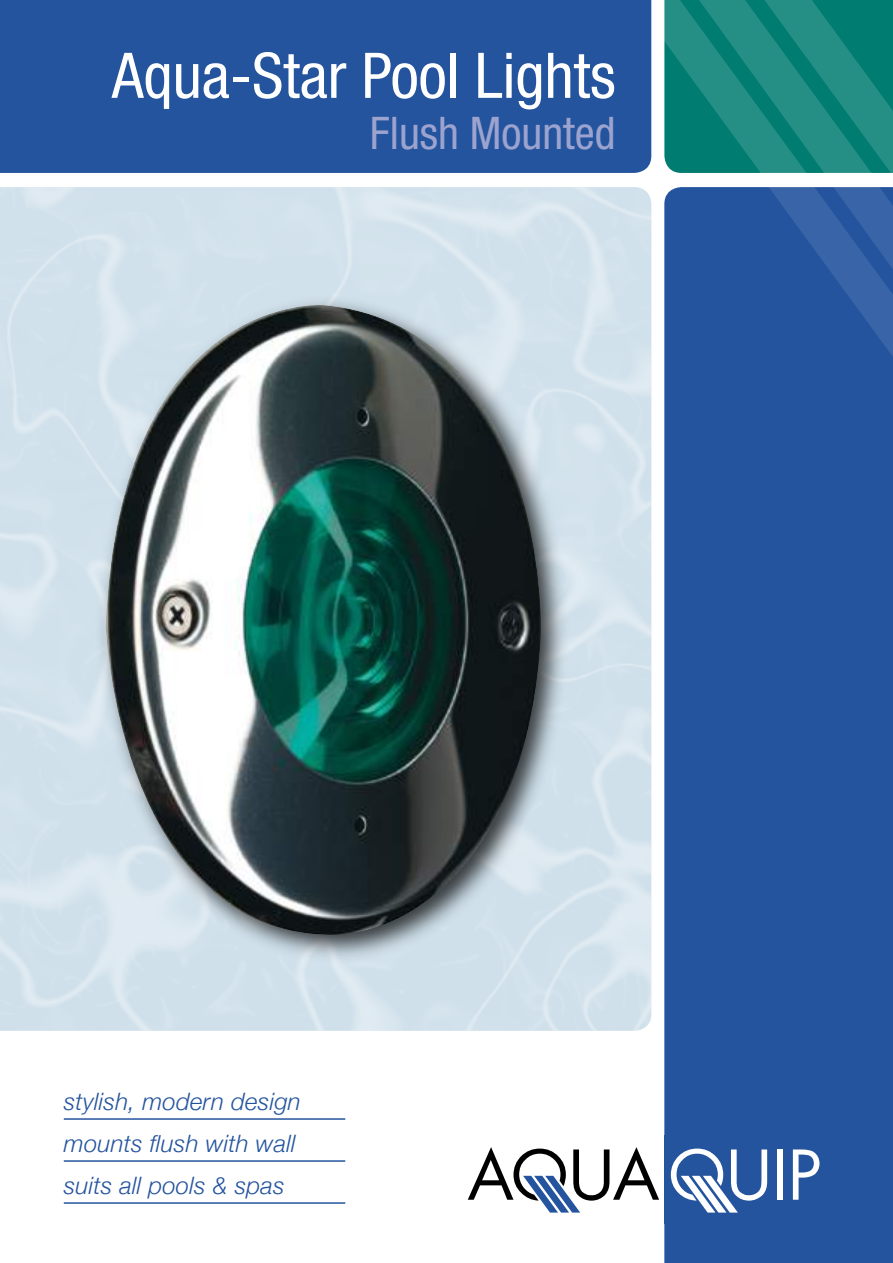
<style>
.page{position:relative;width:893px;height:1263px;background:#fff}
.page>*{position:absolute;margin:0;border:0;box-sizing:border-box;transform-origin:0 0}
.t1{font:condensed 63px "Helvetica Neue";color:#fff}
.t2{font:condensed 45px "Helvetica Neue";color:#9ba3ce}
.t3{font:italic 300 24px/42px "Helvetica Neue";letter-spacing:.01em;color:#24549e}
</style>
<div class="page">
<div style="left:664px;top:357px;width:229px;height:906px;background:#24549e"></div>
<div style="left:0;top:0;width:651px;height:173px;background:#24549e"></div>
<div style="left:92px;top:291px;width:480px;height:675px;background:#000;opacity:.75"></div>
<img style="left:106px;top:292px;width:441px;height:643px">
<div style="left:664px;top:1136px;width:176px;height:88px;background:#24549e"></div>
<div style="left:777px;top:1149px;width:6px;height:51px;background:#fff"></div>
<svg style="left:793px;top:1149px;width:26px;height:51px"></svg>
<svg style="left:671px;top:1148px;width:96px;height:64px"></svg>
<svg style="left:468px;top:1147px;width:191px;height:65px"></svg>
<hr style="left:64px;top:1118px;width:281px;height:2px;background:#24549e">
<hr style="left:64px;top:1160px;width:281px;height:2px;background:#24549e">
<hr style="left:64px;top:1202px;width:281px;height:2px;background:#24549e">
<svg style="left:664px;top:0;width:229px;height:357px;background:#287592"></svg>
<h1 class="t1" style="left:112px;top:39px;width:505px">Aqua-Star Pool Lights</h1>
<h2 class="t2" style="left:370px;top:107px;width:247px">Flush Mounted</h2>
<p class="t3" style="left:64px;top:1080px;width:239px">stylish, modern design mounts flush with wall suits all pools &amp; spas</p>
</div>
